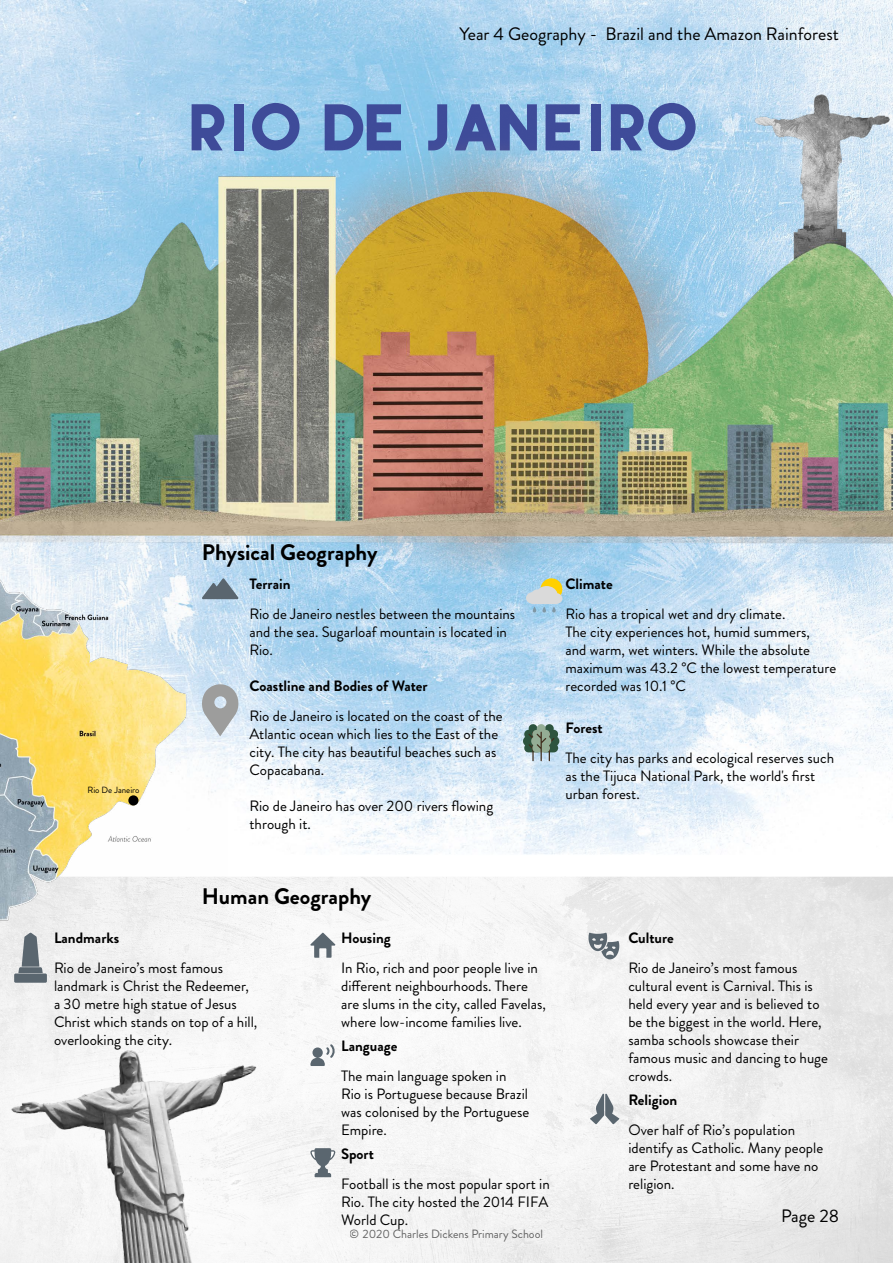
<style>
.page{position:relative;width:893px;height:1263px;background:#fff}
.page>*{position:absolute;margin:0;border:0;box-sizing:border-box;transform-origin:0 0}
.t1{font:64.5px "Bonkers";color:#3f4c9a}
.t2{font:700 22.5px "Brandon Grotesque";color:#000}
.t3{font:18px "Brandon Grotesque";color:#000}
.t4{font:15px/18px "Brandon Grotesque";color:#000}
.t5{font:700 15px "Brandon Grotesque";color:#000}
.t6{font:12px "Brandon Grotesque";color:#000}
.t7{font:9px "Brandon Grotesque";color:#000}
</style>
<div class="page">
<img style="left:0;top:0;width:893px;height:1263px">
<img style="left:0;top:9px;width:893px;height:675px">
<img style="left:0;top:488px;width:227px;height:537px">
<div style="left:129px;top:796px;width:9px;height:9px;background:#000;border-radius:50%"></div>
<div style="left:128px;top:795px;width:10px;height:10px;border:2px solid #000;border-radius:50%"></div>
<svg style="left:202px;top:578px;width:36px;height:21px"></svg>
<svg style="left:202px;top:684px;width:36px;height:52px;background:#b5bbbf"></svg>
<div style="left:540px;top:578px;width:22px;height:22px;background:#ffd000;border-radius:50%"></div>
<svg style="left:526px;top:586px;width:36px;height:26px"></svg>
<svg style="left:523px;top:724px;width:36px;height:37px"></svg>
<svg style="left:18px;top:933px;width:25px;height:40px"></svg>
<div style="left:14px;top:973px;width:33px;height:10px;background:#5a666f"></div>
<svg style="left:310px;top:933px;width:25px;height:25px"></svg>
<svg style="left:310px;top:1044px;width:26px;height:22px"></svg>
<svg style="left:310px;top:1148px;width:25px;height:29px"></svg>
<svg style="left:588px;top:933px;width:31px;height:26px"></svg>
<svg style="left:590px;top:1094px;width:29px;height:30px"></svg>
<img style="left:0;top:1025px;width:295px;height:238px">
<p class="t3" style="left:460px;top:21px;width:381px">Year 4 Geography - Brazil and the Amazon Rainforest</p>
<h1 class="t1" style="left:192px;top:88px;width:511px">RIO DE JANEIRO</h1>
<p class="t7" style="left:88px;top:784px;width:53px">Rio De Janeiro</p>
<h2 class="t2" style="left:202px;top:537px;width:177px">Physical Geography</h2>
<p class="t5" style="left:249px;top:573px;width:43px">Terrain</p>
<p class="t4" style="left:249px;top:605px;width:267px">Rio de Janeiro nestles between the mountains and the sea. Sugarloaf mountain is located in<br>Rio.</p>
<p class="t5" style="left:249px;top:675px;width:180px">Coastline and Bodies of Water</p>
<p class="t4" style="left:249px;top:707px;width:255px">Rio de Janeiro is located on the coast of the Atlantic ocean which lies to the East of the city. The city has beautiful beaches such as Copacabana.</p>
<p class="t4" style="left:249px;top:797px;width:245px">Rio de Janeiro has over 200 rivers flowing through it.</p>
<h2 class="t2" style="left:202px;top:881px;width:171px">Human Geography</h2>
<p class="t5" style="left:565px;top:573px;width:49px">Climate</p>
<p class="t4" style="left:565px;top:605px;width:272px">Rio has a tropical wet and dry climate.<br>The city experiences hot, humid summers,<br>and warm, wet winters. While the absolute maximum was 43.2 °C the lowest temperature recorded was 10.1 °C</p>
<p class="t5" style="left:565px;top:717px;width:39px">Forest</p>
<p class="t4" style="left:565px;top:749px;width:270px">The city has parks and ecological reserves such as the Tijuca National Park, the world's first urban forest.</p>
<p class="t5" style="left:54px;top:927px;width:67px">Landmarks</p>
<p class="t4" style="left:54px;top:959px;width:205px">Rio de Janeiro’s most famous landmark is Christ the Redeemer, a 30 metre high statue of Jesus<br>Christ which stands on top of a hill, overlooking the city.</p>
<p class="t5" style="left:341px;top:927px;width:51px">Housing</p>
<p class="t4" style="left:341px;top:959px;width:206px">In Rio, rich and poor people live in different neighbourhoods. There are slums in the city, called Favelas, where low-income families live.</p>
<p class="t5" style="left:341px;top:1035px;width:58px">Language</p>
<p class="t4" style="left:341px;top:1067px;width:190px">The main language spoken in<br>Rio is Portuguese because Brazil was colonised by the Portuguese<br>Empire.</p>
<p class="t5" style="left:341px;top:1143px;width:34px">Sport</p>
<p class="t4" style="left:341px;top:1175px;width:210px;text-align:justify">Football is the most popular sport in Rio. The city hosted the 2014 FIFA World Cup.</p>
<p class="t6" style="left:350px;top:1226px;width:195px">© 2020 Charles Dickens Primary School</p>
<p class="t5" style="left:628px;top:927px;width:47px">Culture</p>
<p class="t4" style="left:628px;top:959px;width:201px">Rio de Janeiro’s most famous cultural event is Carnival. This is held every year and is believed to be the biggest in the world. Here, samba schools showcase their famous music and dancing to huge crowds.</p>
<p class="t5" style="left:628px;top:1089px;width:50px">Religion</p>
<p class="t4" style="left:628px;top:1121px;width:196px">Over half of Rio’s population identify as Catholic. Many people are Protestant and some have no religion.</p>
<p class="t3" style="left:781px;top:1203px;width:59px">Page 28</p>
</div>
